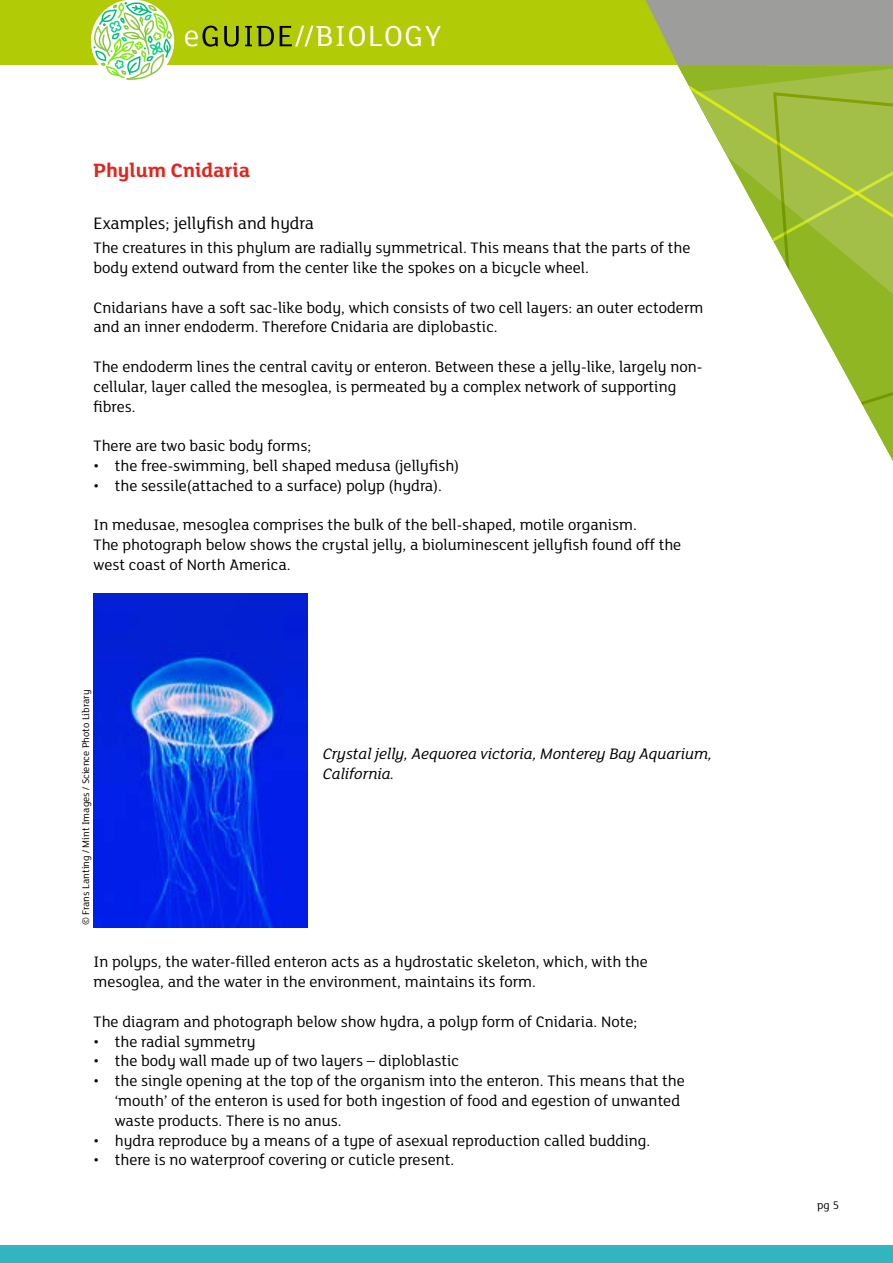
<style>
.page{position:relative;width:893px;height:1263px;background:#fff}
.page>*{position:absolute;margin:0;border:0;box-sizing:border-box;transform-origin:0 0}
.t1{font:31.5px "FS Lola";letter-spacing:.05em;color:#fff}
.t2{font:700 21px "FS Lola";color:#e2251d}
.t3{font:18px "FS Lola";color:#000}
.t4{font:16.5px/19.8px "FS Lola";color:#000}
.t5{font:italic 16.5px/19.8px "FS Lola";color:#000}
.t6{font:12px "FS Lola";color:#000}
.t7{font:10.5px "FS Lola";color:#000}
</style>
<div class="page">
<div style="left:0;top:0;width:893px;height:65px;background:#b2cb07"></div>
<svg style="left:645px;top:0;width:248px;height:65px;background:#9ea091"></svg>
<svg style="left:678px;top:65px;width:215px;height:391px"></svg>
<svg style="left:771px;top:91px;width:122px;height:336px"></svg>
<div style="left:0;top:1246px;width:893px;height:17px;background:#33b5bf"></div>
<svg style="left:185px;top:26px;width:33px;height:21px"></svg>
<svg style="left:224px;top:26px;width:15px;height:21px"></svg>
<svg style="left:245px;top:26px;width:29px;height:20px"></svg>
<svg style="left:280px;top:26px;width:33px;height:21px"></svg>
<div style="left:91px;top:0;width:83px;height:83px;background:#fff;border-radius:50%"></div>
<svg style="left:94px;top:2px;width:78px;height:78px"></svg>
<img style="left:94px;top:593px;width:214px;height:335px">
<h1 class="t1" style="left:316px;top:15px;width:127px">BIOLOGY</h1>
<p class="t2" style="left:94px;top:156px;width:158px">Phylum Cnidaria</p>
<p class="t3" style="left:94px;top:211px;width:222px">Examples; jellyfish and hydra</p>
<p class="t4" style="left:94px;top:237px;width:599px">The creatures in this phylum are radially symmetrical. This means that the parts of the body extend outward from the center like the spokes on a bicycle wheel.</p>
<p class="t4" style="left:94px;top:297px;width:611px">Cnidarians have a soft sac-like body, which consists of two cell layers: an outer ectoderm and an inner endoderm. Therefore Cnidaria are diplobastic.</p>
<p class="t4" style="left:94px;top:356px;width:610px">The endoderm lines the central cavity or enteron. Between these a jelly-like, largely non&shy;cellular, layer called the mesoglea, is permeated by a complex network of supporting fibres.</p>
<p class="t4" style="left:94px;top:435px;width:219px">There are two basic body forms;</p>
<p class="t4" style="left:94px;top:455px;width:367px">• the free-swimming, bell shaped medusa (jellyfish)</p>
<p class="t4" style="left:94px;top:475px;width:350px">• the sessile(attached to a surface) polyp (hydra).</p>
<p class="t4" style="left:94px;top:514px;width:589px">In medusae, mesoglea comprises the bulk of the bell-shaped, motile organism.<br>The photograph below shows the crystal jelly, a bioluminescent jellyfish found off the west coast of North America.</p>
<p class="t7" style="left:79px;top:925px;width:237px;rotate:-90deg">© Frans Lanting / Mint Images / Science Photo Library</p>
<p class="t5" style="left:323px;top:743px;width:391px">Crystal jelly, Aequorea victoria, Monterey Bay Aquarium,<br>California.</p>
<p class="t4" style="left:94px;top:951px;width:556px">In polyps, the water-filled enteron acts as a hydrostatic skeleton, which, with the mesoglea, and the water in the environment, maintains its form.</p>
<p class="t4" style="left:94px;top:1011px;width:545px">The diagram and photograph below show hydra, a polyp form of Cnidaria. Note;</p>
<p class="t4" style="left:94px;top:1031px;width:164px">• the radial symmetry</p>
<p class="t4" style="left:94px;top:1050px;width:367px">• the body wall made up of two layers – diploblastic</p>
<p class="t4" style="left:115px;top:1070px;width:571px;text-indent:-21px">• the single opening at the top of the organism into the enteron. This means that the ‘mouth’ of the enteron is used for both ingestion of food and egestion of unwanted waste products. There is no anus.</p>
<p class="t4" style="left:94px;top:1130px;width:558px">• hydra reproduce by a means of a type of asexual reproduction called budding.</p>
<p class="t4" style="left:94px;top:1149px;width:362px">• there is no waterproof covering or cuticle present.</p>
<p class="t6" style="left:817px;top:1197px;width:23px">pg 5</p>
</div>
